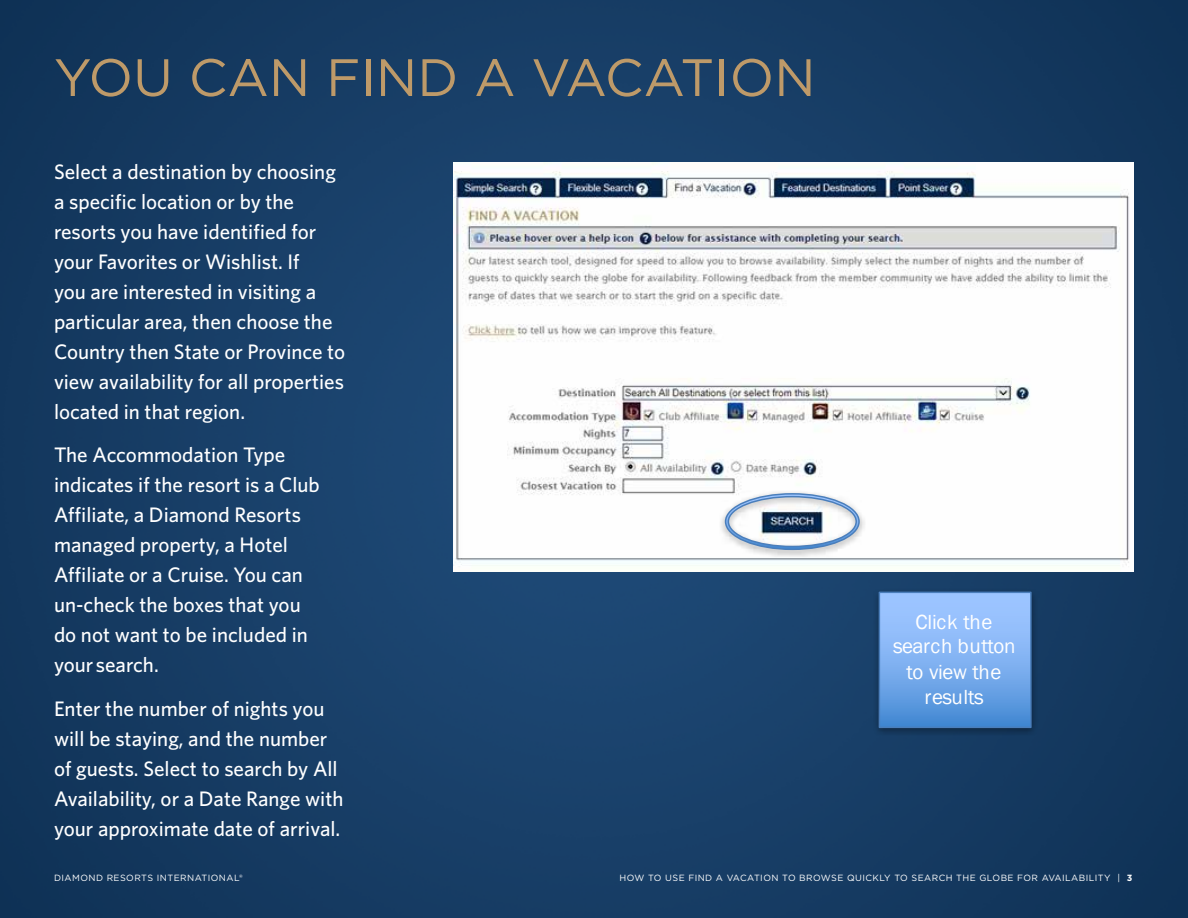
<style>
.page{position:relative;width:1188px;height:918px;background:#fff}
.page>*{position:absolute;margin:0;border:0;box-sizing:border-box;transform-origin:0 0}
.t1{font:52.5px "Gotham";color:#be9a69}
.t2{font:500 21px/30px "Whitney";color:#fff}
.t3{font:21px/25px "Franklin Gothic";letter-spacing:-.02em;color:#fff;text-align:center}
.t4{font:9px "Gotham";letter-spacing:.05em;color:#fff}
.s1{font-weight:700}
</style>
<div class="page">
<img style="left:0;top:0;width:1188px;height:918px">
<img style="left:454px;top:162px;width:680px;height:409px">
<img style="left:719px;top:490px;width:147px;height:68px">
<svg style="left:724px;top:492px;width:137px;height:59px"></svg>
<img style="left:873px;top:589px;width:166px;height:147px">
<img style="left:873px;top:598px;width:172px;height:135px">
<div style="left:879px;top:592px;width:152px;height:135px;background:linear-gradient(to bottom,#accfff,#4c8ed7)"></div>
<div style="left:879px;top:592px;width:153px;height:136px;border:2px solid #4a7ebb"></div>
<h1 class="t1" style="left:54px;top:44px;width:763px">YOU CAN FIND A VACATION</h1>
<p class="t2" style="left:54px;top:156px;width:293px">Select a destination by choosing a specific location or by the resorts you have identified for your Favorites or Wishlist. If<br>you are interested in visiting a particular area, then choose the<br>Country then State or Province to view availability for all properties located in that region.</p>
<p class="t2" style="left:54px;top:440px;width:267px">The Accommodation Type indicates if the resort is a Club<br>Affiliate, a Diamond Resorts managed property, a Hotel<br>Affiliate or a Cruise. You can un-check the boxes that you do not want to be included in your search.</p>
<p class="t2" style="left:54px;top:693px;width:291px">Enter the number of nights you will be staying, and the number of guests. Select to search by All<br>Availability, or a Date Range with your approximate date of arrival.</p>
<p class="t3" style="left:893px;top:610px;width:124px">Click the search button to view the results</p>
<p class="t4" style="left:54px;top:872px;width:190px">DIAMOND RESORTS INTERNATIONAL®</p>
<p class="t4" style="left:619px;top:872px;width:515px">HOW TO USE FIND A VACATION TO BROWSE QUICKLY TO SEARCH THE GLOBE FOR AVAILABILITY | <span class="s1">3</span></p>
</div>
